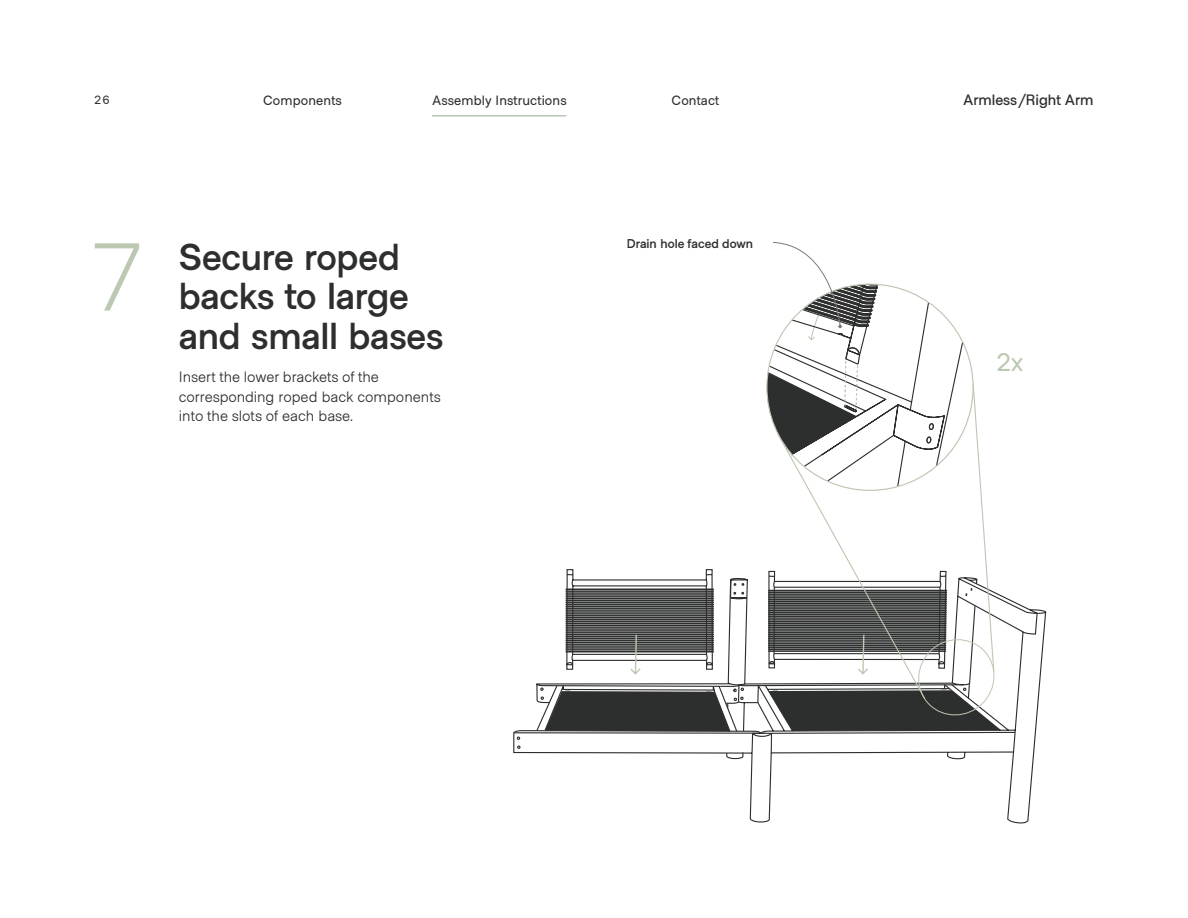
<style>
.page{position:relative;width:1188px;height:918px;background:#fff}
.page>*{position:absolute;margin:0;border:0;box-sizing:border-box;transform-origin:0 0}
.t1{font:300 96px "Metro Sans";color:#bcc8b2}
.t2{font:700 37.5px/39px "Metro Sans";letter-spacing:-.005em;color:#2d2e2e}
.t3{font:500 25.5px "Metro Sans";color:#bcc8b2}
.Steps_-_Paragraph{font:15px/19.5px "Metro Sans";letter-spacing:-.005em;color:#2d2e2e}
.t4{font:600 15px "Metro Sans";color:#2d2e2e}
.t5{font:500 13.5px "Metro Sans";letter-spacing:.01em;color:#2d2e2e}
.t6{font:700 12.75px "Metro Sans";color:#2d2e2e}
.t7{font:500 12px "Metro Sans";color:#2d2e2e}
</style>
<div class="page">
<hr style="left:432px;top:115px;width:134px;height:2px;background:#bcc8b2">
<svg style="left:1000px;top:594px;width:47px;height:230px"></svg>
<svg style="left:513px;top:242px;width:487px;height:581px"></svg>
<p class="t7" style="left:94px;top:93px;width:16px">26</p>
<p class="t5" style="left:263px;top:93px;width:80px">Components</p>
<p class="t5" style="left:432px;top:93px;width:136px">Assembly Instructions</p>
<p class="t5" style="left:672px;top:93px;width:49px">Contact</p>
<p class="t4" style="left:963px;top:91px;width:132px">Armless/Right Arm</p>
<p class="t1" style="left:92px;top:221px;width:52px">7</p>
<p class="t2" style="left:179px;top:239px;width:231px">Secure roped backs to large</p>
<p class="t2" style="left:179px;top:318px;width:266px">and small bases</p>
<p class="Steps_-_Paragraph" style="left:179px;top:368px;width:264px">Insert the lower brackets of the corresponding roped back components into the slots of each base.</p>
<p class="t6" style="left:627px;top:236px;width:128px">Drain hole faced down</p>
<p class="t3" style="left:997px;top:348px;width:28px">2x</p>
</div>
